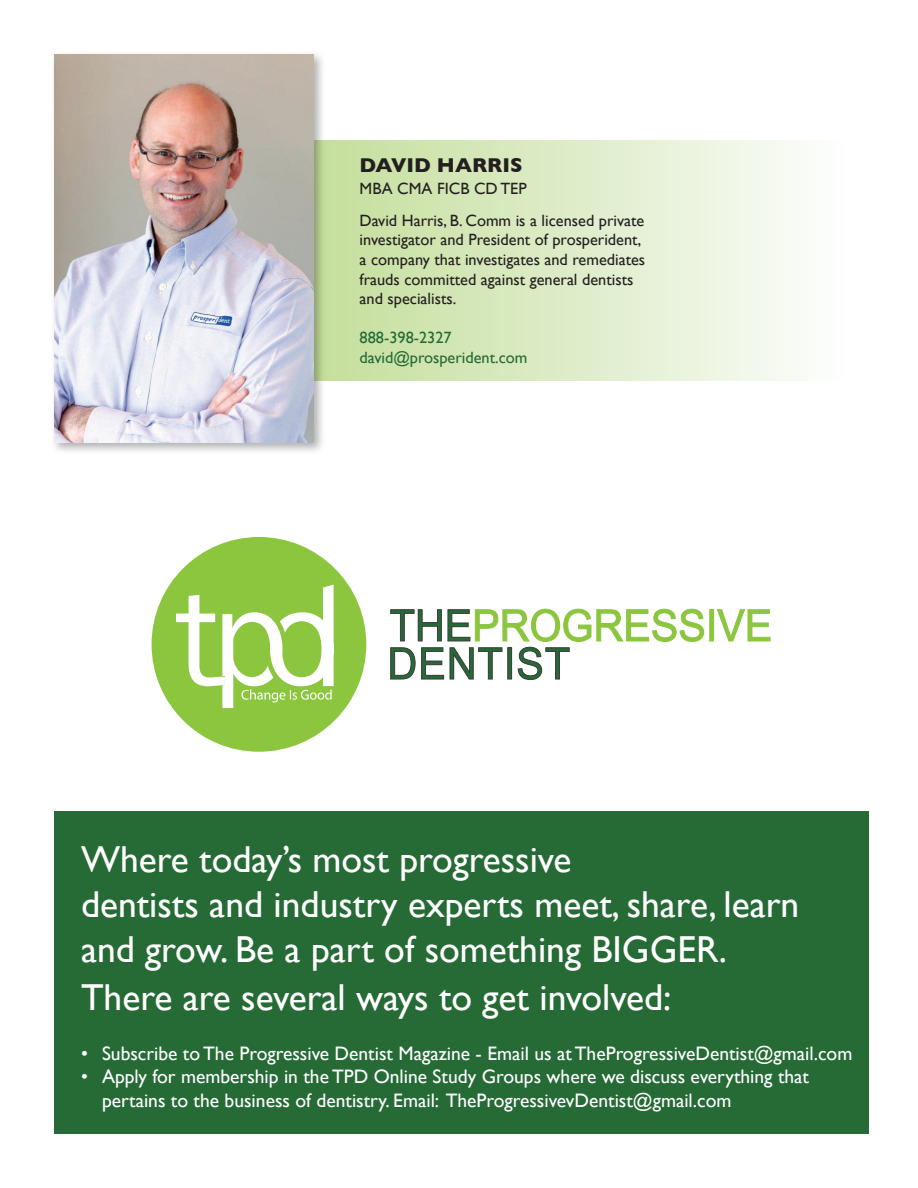
<style>
.page{position:relative;width:918px;height:1188px;background:#fff}
.page>*{position:absolute;margin:0;border:0;box-sizing:border-box;transform-origin:0 0}
.t1{font:37.5px "Gill Sans";color:#fff}
.t2{font:700 20.4px "Gill Sans";color:#231f20}
.t3{font:19.5px "Gill Sans";color:#fff}
.t4{font:16.35px/19.6px "Gill Sans";color:#231f20}
.t5{font:16.35px "Gill Sans";color:#266a35}
</style>
<div class="page">
<div style="left:54px;top:811px;width:814px;height:323px;background:#266a35"></div>
<div style="left:310px;top:141px;width:554px;height:239px;background:linear-gradient(to right,#c3dd9a,#fff)"></div>
<div style="left:50px;top:50px;width:276px;height:406px;background:#231f20;opacity:.35"></div>
<img style="left:54px;top:54px;width:259px;height:389px">
<svg style="left:390px;top:608px;width:381px;height:72px"></svg>
<div style="left:152px;top:537px;width:214px;height:215px;background:#8bc63e;border-radius:50%"></div>
<svg style="left:176px;top:585px;width:158px;height:123px"></svg>
<p class="t2" style="left:360px;top:153px;width:165px">DAVID HARRIS</p>
<p class="t4" style="left:360px;top:179px;width:169px">MBA CMA FICB CD TEP</p>
<p class="t4" style="left:360px;top:210px;width:287px">David Harris, B. Comm is a licensed private investigator and President of prosperident, a company that investigates and remediates frauds committed against general dentists and specialists.</p>
<p class="t5" style="left:360px;top:328px;width:94px">888-398-2327</p>
<p class="t5" style="left:360px;top:348px;width:169px">david@prosperident.com</p>
<p class="t1" style="left:81px;top:837px;width:492px">Where today’s most progressive</p>
<p class="t1" style="left:81px;top:882px;width:720px">dentists and industry experts meet, share, learn</p>
<p class="t1" style="left:81px;top:927px;width:648px">and grow. Be a part of something BIGGER.</p>
<p class="t1" style="left:81px;top:976px;width:592px">There are several ways to get involved:</p>
<p class="t3" style="left:81px;top:1042px;width:773px">• Subscribe to The Progressive Dentist Magazine - Email us at TheProgressiveDentist@gmail.com</p>
<p class="t3" style="left:81px;top:1065px;width:730px">• Apply for membership in the TPD Online Study Groups where we discuss everything that</p>
<p class="t3" style="left:102px;top:1089px;width:631px">pertains to the business of dentistry. Email: TheProgressivevDentist@gmail.com</p>
</div>
